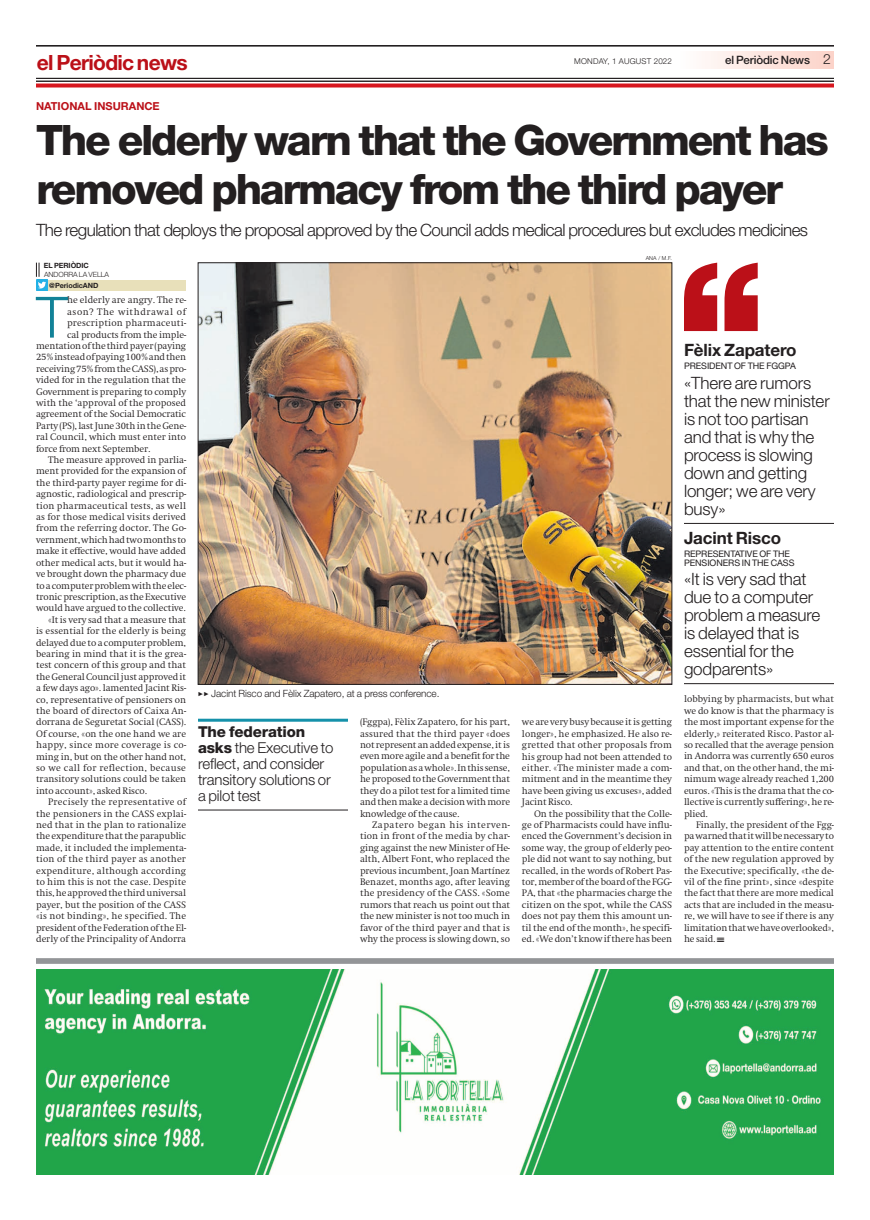
<style>
.page{position:relative;width:870px;height:1220px;background:#fff}
.page>*{position:absolute;margin:0;border:0;box-sizing:border-box;transform-origin:0 0}
.Txt_Cap1{font:300 57px "Helvetica Neue LT Std";color:#128298}
.Tit_5x2{font:800 42px/49px "Helvetica Neue LT Std";letter-spacing:-.055em;color:#231f20}
.t1{font:700 21px "Helvetica Neue LT Std";letter-spacing:-.035em;color:#bb1018}
.Frase_Txt{font:300 17px/18px "Helvetica Neue LT Std";letter-spacing:-.01em;color:#231f20}
.Subtitulo1_apertura{font:300 17px "Helvetica Neue LT Std";letter-spacing:-.035em;color:#231f20}
.Frase_Nombre_grande{font:700 17px "Helvetica Neue LT Std";letter-spacing:-.01em;color:#231f20}
.Destacado2{font:300 15px/16px "Helvetica Neue LT Std";letter-spacing:-.01em;color:#231f20}
.t2{font:300 14px "Helvetica Neue LT Std";color:#231f20}
.t3{font:500 11.5px "Helvetica Neue LT Std";letter-spacing:-.015em;color:#231f20}
.Antetitulo{font:700 11px "Helvetica Neue LT Std";color:#bb1018}
.Foto_PieFlechas{font:300 10px "Helvetica Neue LT Std";letter-spacing:-.01em;color:#231f20}
.Txt_Sangría{font:300 9.1px/11.4px "Swift ND Std";letter-spacing:-.01em;color:#231f20;text-align:justify}
.Txt_Cap1-2{font:300 9.1px "Swift ND Std";letter-spacing:-.01em;color:#231f20}
.Txt_Cap1-3{font:300 9.1px "Swift ND Std";letter-spacing:.02em;color:#231f20}
.Txt_Cap1-4{font:300 9.1px "Swift ND Std";letter-spacing:.06em;color:#231f20}
.Frase_Cargo{font:9px/9px "Helvetica Neue LT Std";letter-spacing:-.01em;color:#231f20}
.t4{font:300 8px "Helvetica Neue LT Std";letter-spacing:.02em;color:#231f20}
.Firma1_Lugar{font:300 7.2px "Helvetica Neue LT Std";letter-spacing:-.01em;color:#231f20}
.Firmatwitter_-twitte{font:700 7.2px "Helvetica Neue LT Std";letter-spacing:-.01em;color:#231f20}
.Firma1_Nombre{font:700 7.2px "Helvetica Neue LT Std";letter-spacing:-.01em;color:#231f20}
.Foto_Firma{font:300 5.5px "Helvetica Neue LT Std";color:#231f20}
.s1{font-weight:800}
</style>
<div class="page">
<img style="left:36px;top:969px;width:798px;height:205px">
<div style="left:36px;top:958px;width:798px;height:6px;background:#939598"></div>
<div style="left:678px;top:51px;width:156px;height:17px;background:linear-gradient(to right,#fefefe,#fcd3c8)"></div>
<hr style="left:36px;top:78px;width:798px;height:1px;background:#231f20">
<hr style="left:36px;top:81px;width:798px;height:1px;background:#231f20">
<hr style="left:36px;top:46px;width:798px;height:1px;background:#231f20">
<svg style="left:36px;top:84px;width:798px;height:4px;background:#db333a"></svg>
<img style="left:200px;top:265px;width:470px;height:417px">
<div style="left:42px;top:280px;width:144px;height:10px;background:#e8e0ba"></div>
<svg style="left:36px;top:263px;width:11px;height:28px"></svg>
<hr style="left:198px;top:719px;width:150px;height:3px;background:#1591aa">
<hr style="left:198px;top:810px;width:150px;height:1px;background:#231f20">
<svg style="left:684px;top:263px;width:74px;height:68px"></svg>
<hr style="left:684px;top:523px;width:150px;height:1px;background:#231f20">
<hr style="left:684px;top:683px;width:150px;height:1px;background:#231f20">
<p class="t1" style="left:37px;top:50px;width:152px">el Periòdic news</p>
<p class="t4" style="left:574px;top:57px;width:99px">MONDAY, 1 AUGUST 2022</p>
<p class="t3" style="left:725px;top:53px;width:86px">el Periòdic News</p>
<p class="t2" style="left:823px;top:51px;width:9px">2</p>
<p class="Antetitulo" style="left:36px;top:100px;width:125px">NATIONAL INSURANCE</p>
<p class="Tit_5x2" style="left:36px;top:116px;width:794px">The elderly warn that the Government has removed pharmacy from the third payer</p>
<p class="Subtitulo1_apertura" style="left:36px;top:220px;width:774px">The regulation that deploys the proposal approved by the Council adds medical procedures but excludes medicines</p>
<p class="Firma1_Nombre" style="left:44px;top:261px;width:46px">EL PERIÒDIC</p>
<p class="Firma1_Lugar" style="left:44px;top:270px;width:67px">ANDORRA LA VELLA</p>
<p class="Firmatwitter_-twitte" style="left:49px;top:281px;width:51px">@PeriodicAND</p>
<p class="Foto_Firma" style="left:646px;top:255px;width:28px">ANA / M.F.</p>
<p class="Txt_Cap1" style="left:36px;top:282px;width:33px">T</p>
<p class="Txt_Cap1-2" style="left:67px;top:295px;width:121px">he elderly are angry. The re-</p>
<p class="Txt_Cap1-4" style="left:67px;top:306px;width:120px">ason? The withdrawal of</p>
<p class="Txt_Cap1-3" style="left:67px;top:318px;width:121px">prescription pharmaceuti-</p>
<p class="Txt_Cap1-2" style="left:67px;top:329px;width:121px">cal products from the imple-</p>
<p class="Txt_Cap1-2" style="left:36px;top:340px;width:152px">mentation of the third payer (paying</p>
<p class="Txt_Cap1-2" style="left:36px;top:352px;width:152px">25% instead of paying 100% and then</p>
<p class="Txt_Cap1-2" style="left:36px;top:363px;width:152px">receiving 75% from the CASS), as pro-</p>
<p class="Txt_Cap1-2" style="left:36px;top:375px;width:151px">vided for in the regulation that the</p>
<p class="Txt_Cap1-2" style="left:36px;top:386px;width:152px">Government is preparing to comply</p>
<p class="Txt_Cap1-2" style="left:36px;top:397px;width:151px">with the ‘approval of the proposed</p>
<p class="Txt_Cap1-2" style="left:36px;top:409px;width:152px">agreement of the Social Democratic</p>
<p class="Txt_Cap1-2" style="left:36px;top:420px;width:152px">Party (PS), last June 30th in the Gene-</p>
<p class="Txt_Cap1-2" style="left:36px;top:432px;width:151px">ral Council, which must enter into</p>
<p class="Txt_Cap1-2" style="left:36px;top:443px;width:116px">force from next September.</p>
<p class="Txt_Sangría" style="left:36px;top:454px;width:152px;text-indent:12px">The measure approved in parlia&shy;ment provided for the expansion of the third-party payer regime for di&shy;agnostic, radiological and prescrip&shy;tion pharmaceutical tests, as well as for those medical visits derived from the referring doctor. The Go&shy;vernment, which had two months to make it effective, would have added other medical acts, but it would ha&shy;ve brought down the pharmacy due to a computer problem with the elec&shy;tronic prescription, as the Executive would have argued to the collective.</p>
<p class="Txt_Sangría" style="left:36px;top:614px;width:152px;text-indent:12px">«It is very sad that a measure that is essential for the elderly is being delayed due to a computer problem, bearing in mind that it is the grea&shy;test concern of this group and that the General Council just approved it a few days ago». lamented Jacint Ris&shy;co, representative of pensioners on the board of directors of Caixa An&shy;dorrana de Seguretat Social (CASS).<br>Of course, «on the one hand we are happy, since more coverage is co&shy;ming in, but on the other hand not, so we call for reflection, because transitory solutions could be taken into account», asked Risco.</p>
<p class="Txt_Sangría" style="left:36px;top:796px;width:152px;text-indent:12px">Precisely the representative of the pensioners in the CASS explai&shy;ned that in the plan to rationalize the expenditure that the parapublic made, it included the implementa&shy;tion of the third payer as another expenditure, although according to him this is not the case. Despite this, he approved the third universal payer, but the position of the CASS «is not binding», he specified. The president of the Federation of the El&shy;derly of the Principality of Andorra</p>
<p class="Foto_PieFlechas" style="left:198px;top:688px;width:243px">✓✓ Jacint Risco and Fèlix Zapatero, at a press conference.</p>
<p class="Destacado2" style="left:198px;top:723px;width:137px"><span class="s1">The federation asks</span> the Executive to reflect, and consider transitory solutions or a pilot test</p>
<p class="Txt_Sangría" style="left:360px;top:716px;width:152px">(Fggpa), Fèlix Zapatero, for his part, assured that the third payer «does not represent an added expense, it is even more agile and a benefit for the population as a whole». In this sense, he proposed to the Government that they do a pilot test for a limited time and then make a decision with more knowledge of the cause.</p>
<p class="Txt_Sangría" style="left:360px;top:819px;width:152px;text-indent:12px">Zapatero began his interven&shy;tion in front of the media by char&shy;ging against the new Minister of He&shy;alth, Albert Font, who replaced the previous incumbent, Joan Martínez Benazet, months ago, after leaving the presidency of the CASS. «Some rumors that reach us point out that the new minister is not too much in favor of the third payer and that is why the process is slowing down, so</p>
<p class="Txt_Sangría" style="left:522px;top:716px;width:152px">we are very busy because it is getting longer», he emphasized. He also re&shy;gretted that other proposals from his group had not been attended to either. «The minister made a com&shy;mitment and in the meantime they have been giving us excuses», added Jacint Risco.</p>
<p class="Txt_Sangría" style="left:522px;top:808px;width:152px;text-indent:12px">On the possibility that the Colle&shy;ge of Pharmacists could have influ&shy;enced the Government’s decision in some way, the group of elderly peo&shy;ple did not want to say nothing, but recalled, in the words of Robert Pas&shy;tor, member of the board of the FGG-PA, that «the pharmacies charge the citizen on the spot, while the CASS does not pay them this amount un&shy;til the end of the month», he specifi&shy;ed. «We don’t know if there has been</p>
<p class="Frase_Nombre_grande" style="left:684px;top:339px;width:114px">Fèlix Zapatero</p>
<p class="Frase_Cargo" style="left:684px;top:361px;width:113px">PRESIDENT OF THE FGGPA</p>
<p class="Frase_Txt" style="left:684px;top:373px;width:147px">«There are rumors that the new minister is not too partisan and that is why the process is slowing down and getting longer; we are very busy»</p>
<p class="Frase_Nombre_grande" style="left:684px;top:527px;width:99px">Jacint Risco</p>
<p class="Frase_Cargo" style="left:684px;top:549px;width:112px">REPRESENTATIVE OF THE<br>PENSIONERS IN THE CASS</p>
<p class="Frase_Txt" style="left:684px;top:570px;width:138px">«It is very sad that due to a computer problem a measure is delayed that is essential for the godparents»</p>
<p class="Txt_Sangría" style="left:684px;top:694px;width:152px">lobbying by pharmacists, but what we do know is that the pharmacy is the most important expense for the elderly,» reiterated Risco. Pastor al&shy;so recalled that the average pension in Andorra was currently 650 euros and that, on the other hand, the mi&shy;nimum wage already reached 1,200 euros. «This is the drama that the co&shy;llective is currently suffering», he re&shy;plied.</p>
<p class="Txt_Sangría" style="left:684px;top:819px;width:152px;text-indent:12px">Finally, the president of the Fgg&shy;pa warned that it will be necessary to pay attention to the entire content of the new regulation approved by the Executive; specifically, «the de&shy;vil of the fine print», since «despite the fact that there are more medical acts that are included in the measu&shy;re, we will have to see if there is any limitation that we have overlooked», he said. ★</p>
</div>
